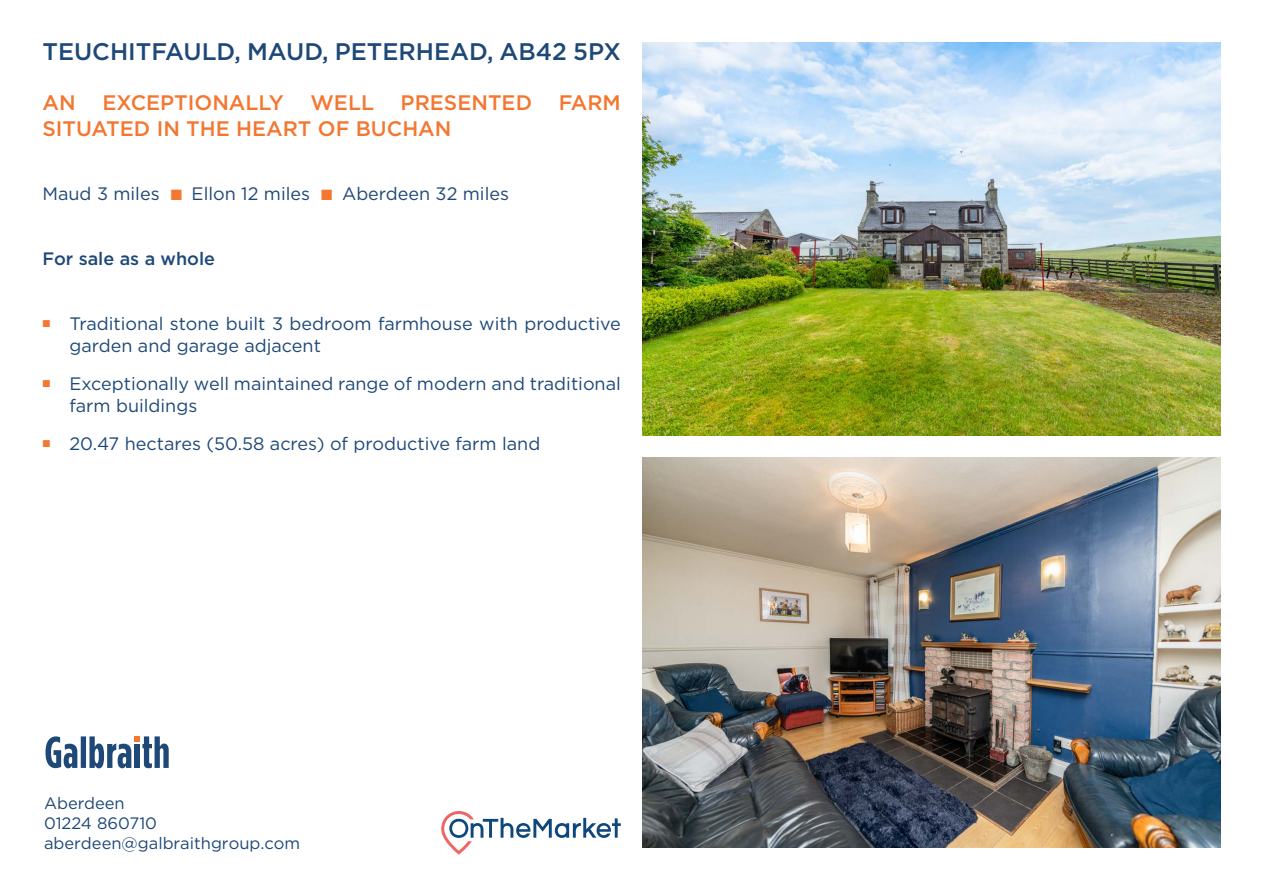
<style>
.page{position:relative;width:1263px;height:893px;background:#fff}
.page>*{position:absolute;margin:0;border:0;box-sizing:border-box;transform-origin:0 0}
.t1{font:500 24px "Gotham HTF";color:#1e4877}
.t2{font:500 21px "Gotham HTF";color:#f37731}
.t3{font:18px/21.6px "Gotham HTF";color:#1e4877}
.t4{font:500 18px "Gotham HTF";color:#1e4877}
.t5{font:16.5px "Gotham HTF";color:#1e4877}
.s1{font-family:"Proxima Nova";color:#f37731}
</style>
<div class="page">
<svg style="left:46px;top:736px;width:123px;height:32px"></svg>
<div style="left:135px;top:744px;width:5px;height:24px;background:#1e4877"></div>
<img style="left:642px;top:42px;width:578px;height:394px">
<img style="left:642px;top:457px;width:578px;height:391px">
<svg style="left:441px;top:811px;width:180px;height:44px"></svg>
<p class="t1" style="left:43px;top:38px;width:580px">TEUCHITFAULD, MAUD, PETERHEAD, AB42 5PX</p>
<p class="t2" style="left:43px;top:91px;width:35px">AN</p>
<p class="t2" style="left:102px;top:91px;width:183px">EXCEPTIONALLY</p>
<p class="t2" style="left:310px;top:91px;width:65px">WELL</p>
<p class="t2" style="left:401px;top:91px;width:133px">PRESENTED</p>
<p class="t2" style="left:559px;top:91px;width:64px">FARM</p>
<p class="t2" style="left:43px;top:116px;width:410px">SITUATED IN THE HEART OF BUCHAN</p>
<p class="t3" style="left:43px;top:183px;width:468px">Maud 3 miles <span class="s1">■</span> Ellon 12 miles <span class="s1">■</span> Aberdeen 32 miles</p>
<p class="t4" style="left:43px;top:249px;width:174px">For sale as a whole</p>
<p class="t3" style="left:70px;top:313px;width:553px;text-indent:-27px"><sup>■</sup> Traditional stone built 3 bedroom farmhouse with productive garden and garage adjacent</p>
<p class="t3" style="left:70px;top:373px;width:553px;text-indent:-27px"><sup>■</sup> Exceptionally well maintained range of modern and traditional farm buildings</p>
<p class="t3" style="left:43px;top:433px;width:499px"><sup>■</sup> 20.47 hectares (50.58 acres) of productive farm land</p>
<p class="t5" style="left:44px;top:794px;width:82px">Aberdeen</p>
<p class="t5" style="left:44px;top:814px;width:115px">01224 860710</p>
<p class="t5" style="left:44px;top:834px;width:258px">aberdeen@galbraithgroup.com</p>
</div>
